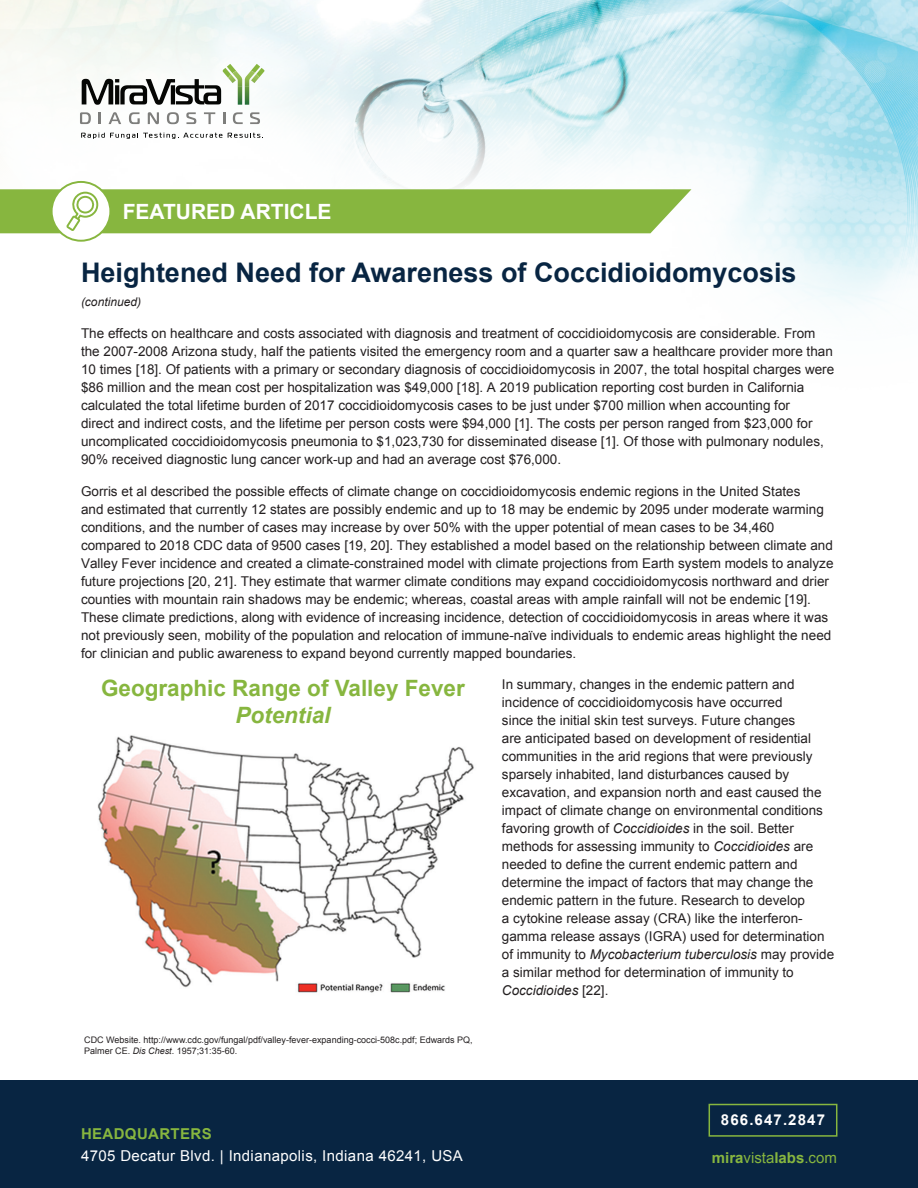
<style>
.page{position:relative;width:918px;height:1188px;background:#fff}
.page>*{position:absolute;margin:0;border:0;box-sizing:border-box;transform-origin:0 0}
.t1{font:700 27px "Arial";color:#082542}
.t2{font:700 22.5px/27px "Arial";color:#87b63f;text-align:center}
.t3{font:700 21px "Arial";color:#fff}
.t4{font:15px "Arial";letter-spacing:.025em;color:#fff}
.t5{font:15px "Arial";color:#87b63f}
.t6{font:700 15px "Arial";letter-spacing:.025em;color:#87b63f}
.t7{font:700 15px "Arial";letter-spacing:.075em;color:#fff}
.t8{font:13.5px/18px "Arial";color:#231f20}
.t9{font:italic 12px "Arial";color:#231f20}
.t10{font:9px/10.8px "Arial";color:#231f20}
.s1{font-style:italic}
.s2{font-weight:700}
</style>
<div class="page">
<img style="left:0;top:0;width:918px;height:308px">
<svg style="left:51px;top:181px;width:60px;height:61px"></svg>
<div style="left:53px;top:183px;width:56px;height:57px;background:#fff;border-radius:50%"></div>
<svg style="left:0;top:189px;width:691px;height:44px;background:#92bd51"></svg>
<div style="left:0;top:1080px;width:918px;height:108px;background:#082542"></div>
<div style="left:709px;top:1104px;width:128px;height:33px;border:2px solid #87b63f"></div>
<svg style="left:80px;top:112px;width:11px;height:12px"></svg>
<svg style="left:98px;top:112px;width:3px;height:12px"></svg>
<svg style="left:109px;top:112px;width:12px;height:12px"></svg>
<svg style="left:129px;top:112px;width:11px;height:12px"></svg>
<svg style="left:148px;top:112px;width:11px;height:12px"></svg>
<svg style="left:167px;top:112px;width:12px;height:12px"></svg>
<svg style="left:186px;top:112px;width:10px;height:12px"></svg>
<svg style="left:204px;top:112px;width:11px;height:12px"></svg>
<svg style="left:223px;top:112px;width:3px;height:12px"></svg>
<svg style="left:233px;top:112px;width:10px;height:12px"></svg>
<svg style="left:250px;top:112px;width:10px;height:12px"></svg>
<svg style="left:81px;top:133px;width:141px;height:6px"></svg>
<svg style="left:228px;top:133px;width:35px;height:5px"></svg>
<svg style="left:82px;top:64px;width:182px;height:41px"></svg>
<img style="left:228px;top:71px;width:31px;height:15px">
<img style="left:97px;top:735px;width:377px;height:258px">
<p class="t3" style="left:123px;top:198px;width:210px">FEATURED ARTICLE</p>
<p class="t1" style="left:81px;top:255px;width:717px">Heightened Need for Awareness of Coccidioidomycosis</p>
<p class="t9" style="left:81px;top:294px;width:62px">(continued)</p>
<p class="t8" style="left:81px;top:324px;width:755px">The effects on healthcare and costs associated with diagnosis and treatment of coccidioidomycosis are considerable. From the 2007-2008 Arizona study, half the patients visited the emergency room and a quarter saw a healthcare provider more than 10 times [18]. Of patients with a primary or secondary diagnosis of coccidioidomycosis in 2007, the total hospital charges were $86 million and the mean cost per hospitalization was $49,000 [18]. A 2019 publication reporting cost burden in California calculated the total lifetime burden of 2017 coccidioidomycosis cases to be just under $700 million when accounting for<br>direct and indirect costs, and the lifetime per person costs were $94,000 [1]. The costs per person ranged from $23,000 for uncomplicated coccidioidomycosis pneumonia to $1,023,730 for disseminated disease [1]. Of those with pulmonary nodules, 90% received diagnostic lung cancer work-up and had an average cost $76,000.</p>
<p class="t8" style="left:81px;top:482px;width:754px">Gorris et al described the possible effects of climate change on coccidioidomycosis endemic regions in the United States<br>and estimated that currently 12 states are possibly endemic and up to 18 may be endemic by 2095 under moderate warming conditions, and the number of cases may increase by over 50% with the upper potential of mean cases to be 34,460 compared to 2018 CDC data of 9500 cases [19, 20]. They established a model based on the relationship between climate and Valley Fever incidence and created a climate-constrained model with climate projections from Earth system models to analyze future projections [20, 21]. They estimate that warmer climate conditions may expand coccidioidomycosis northward and drier counties with mountain rain shadows may be endemic; whereas, coastal areas with ample rainfall will not be endemic [19].<br>These climate predictions, along with evidence of increasing incidence, detection of coccidioidomycosis in areas where it was not previously seen, mobility of the population and relocation of immune-naïve individuals to endemic areas highlight the need for clinician and public awareness to expand beyond currently mapped boundaries.</p>
<p class="t8" style="left:502px;top:675px;width:334px">In summary, changes in the endemic pattern and incidence of coccidioidomycosis have occurred<br>since the initial skin test surveys. Future changes<br>are anticipated based on development of residential communities in the arid regions that were previously sparsely inhabited, land disturbances caused by excavation, and expansion north and east caused the impact of climate change on environmental conditions favoring growth of <span class="s1">Coccidioides</span> in the soil. Better methods for assessing immunity to <span class="s1">Coccidioides</span> are needed to define the current endemic pattern and determine the impact of factors that may change the endemic pattern in the future. Research to develop<br>a cytokine release assay (CRA) like the interferon&shy;gamma release assays (IGRA) used for determination of immunity to <span class="s1">Mycobacterium tuberculosis</span> may provide a similar method for determination of immunity to <span class="s1">Coccidioides</span> [22].</p>
<p class="t2" style="left:101px;top:675px;width:365px">Geographic Range of Valley Fever<br><span class="s1">Potential</span></p>
<p class="t10" style="left:84px;top:1034px;width:390px">CDC Website. http://www.cdc.gov/fungal/pdf/valley-fever-expanding-cocci-508c.pdf; Edwards PQ,<br>Palmer CE. <span class="s1">Dis Chest</span>. 1957;31:35-60.</p>
<p class="t7" style="left:721px;top:1110px;width:106px">866.647.2847</p>
<p class="t6" style="left:81px;top:1124px;width:132px">HEADQUARTERS</p>
<p class="t4" style="left:81px;top:1146px;width:383px">4705 Decatur Blvd. | Indianapolis, Indiana 46241, USA</p>
<p class="t5" style="left:712px;top:1148px;width:127px"><span class="s2">mira</span>vista<span class="s2">labs</span>.com</p>
</div>
